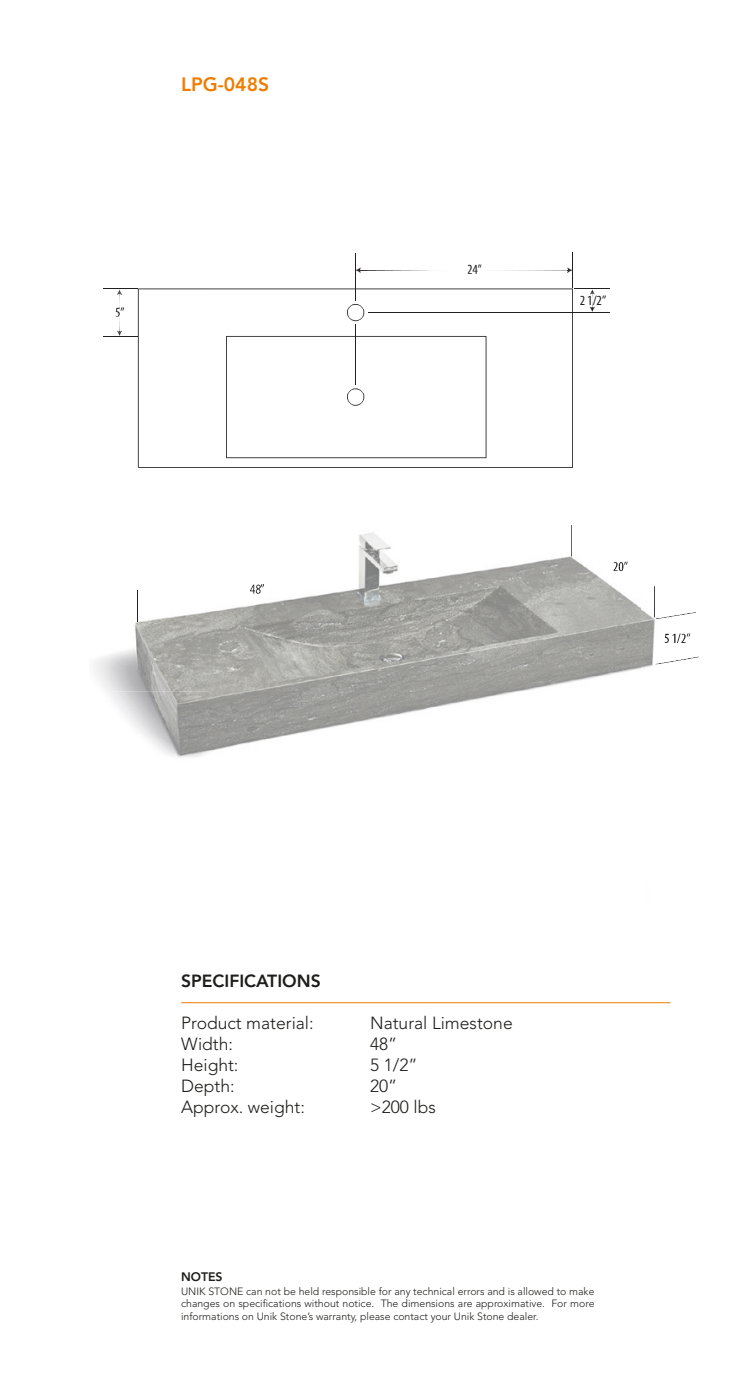
<style>
.page{position:relative;width:756px;height:1386px;background:#fff}
.page>*{position:absolute;margin:0;border:0;box-sizing:border-box;transform-origin:0 0}
.t1{font:800 19.25px "Avenir LT Std";color:#ef7d00}
.t2{font:300 17.5px "Avenir LT Std";color:#1d1d1b}
.t3{font:800 17.5px "Avenir LT Std";color:#1d1d1b}
.t4{font:condensed 14px "Myriad Pro";color:#1a181b}
.t5{font:800 12.25px "Avenir LT Std";color:#1d1d1b}
.t6{font:300 10.5px/12.6px "Avenir LT Std";color:#1d1d1b;text-align:justify}
</style>
<div class="page">
<img style="left:94px;top:376px;width:584px;height:315px">
<hr style="left:138px;top:467px;width:73px;height:1px;background:#221f20">
<hr style="left:138px;top:289px;width:1px;height:178px;background:#221f20">
<hr style="left:138px;top:289px;width:73px;height:1px;background:#221f20">
<hr style="left:138px;top:288px;width:73px;height:1px;background:#221f20">
<hr style="left:103px;top:288px;width:34px;height:1px;background:#221f20">
<hr style="left:103px;top:336px;width:34px;height:1px;background:#221f20">
<svg style="left:117px;top:331px;width:5px;height:5px"></svg>
<svg style="left:117px;top:290px;width:5px;height:5px"></svg>
<img style="left:119px;top:294px;width:1px;height:38px">
<hr style="left:211px;top:467px;width:215px;height:1px;background:#221f20">
<hr style="left:211px;top:288px;width:144px;height:1px;background:#221f20">
<hr style="left:356px;top:288px;width:70px;height:1px;background:#221f20">
<hr style="left:226px;top:457px;width:200px;height:1px;background:#221f20">
<hr style="left:226px;top:337px;width:1px;height:120px;background:#221f20">
<hr style="left:226px;top:336px;width:129px;height:1px;background:#221f20">
<hr style="left:356px;top:336px;width:70px;height:1px;background:#221f20">
<hr style="left:355px;top:325px;width:1px;height:60px;background:#221f20">
<svg style="left:347px;top:388px;width:17px;height:18px"></svg>
<hr style="left:368px;top:312px;width:58px;height:1px;background:#221f20">
<hr style="left:355px;top:261px;width:1px;height:39px;background:#221f20">
<svg style="left:347px;top:304px;width:17px;height:18px"></svg>
<img style="left:361px;top:270px;width:206px;height:1px">
<svg style="left:356px;top:267px;width:5px;height:6px"></svg>
<hr style="left:426px;top:467px;width:147px;height:1px;background:#221f20">
<hr style="left:572px;top:313px;width:1px;height:154px;background:#221f20">
<hr style="left:426px;top:288px;width:147px;height:1px;background:#221f20">
<hr style="left:426px;top:457px;width:60px;height:1px;background:#221f20">
<hr style="left:486px;top:337px;width:1px;height:120px;background:#221f20">
<hr style="left:426px;top:336px;width:60px;height:1px;background:#221f20">
<hr style="left:574px;top:288px;width:36px;height:1px;background:#221f20">
<hr style="left:426px;top:312px;width:184px;height:1px;background:#221f20">
<svg style="left:468px;top:270px;width:13px;height:1px"></svg>
<svg style="left:567px;top:253px;width:6px;height:59px"></svg>
<svg style="left:590px;top:290px;width:5px;height:22px"></svg>
<hr style="left:137px;top:590px;width:1px;height:31px;background:#221f20">
<img style="left:250px;top:584px;width:14px;height:10px">
<img style="left:613px;top:561px;width:15px;height:10px">
<hr style="left:571px;top:525px;width:1px;height:31px;background:#221f20">
<img style="left:665px;top:633px;width:26px;height:10px">
<svg style="left:655px;top:612px;width:41px;height:8px"></svg>
<svg style="left:655px;top:656px;width:44px;height:9px"></svg>
<hr style="left:654px;top:586px;width:1px;height:31px;background:#221f20">
<img style="left:108px;top:691px;width:413px;height:66px">
<hr style="left:181px;top:1002px;width:489px;height:1px;background:#ef7d00">
<p class="t1" style="left:181px;top:73px;width:90px">LPG-048S</p>
<p class="t4" style="left:115px;top:305px;width:11px">5”</p>
<p class="t4" style="left:467px;top:262px;width:17px">24”</p>
<p class="t4" style="left:580px;top:293px;width:28px">2 1/2”</p>
<p class="t3" style="left:181px;top:971px;width:141px">SPECIFICATIONS</p>
<p class="t2" style="left:181px;top:1013px;width:134px">Product material:</p>
<p class="t2" style="left:370px;top:1013px;width:144px">Natural Limestone</p>
<p class="t2" style="left:181px;top:1034px;width:53px">Width:</p>
<p class="t2" style="left:370px;top:1034px;width:29px">48”</p>
<p class="t2" style="left:181px;top:1055px;width:59px">Height:</p>
<p class="t2" style="left:370px;top:1055px;width:49px">5 1/2”</p>
<p class="t2" style="left:181px;top:1076px;width:55px">Depth:</p>
<p class="t2" style="left:370px;top:1076px;width:29px">20”</p>
<p class="t2" style="left:181px;top:1097px;width:125px">Approx. weight:</p>
<p class="t2" style="left:370px;top:1097px;width:67px">&gt;200 lbs</p>
<p class="t5" style="left:181px;top:1270px;width:43px">NOTES</p>
<p class="t6" style="left:181px;top:1285px;width:415px">UNIK STONE can not be held responsible for any technical errors and is allowed to make changes on specifications without notice. The dimensions are approximative. For more informations on Unik Stone’s warranty, please contact your Unik Stone dealer.</p>
</div>
